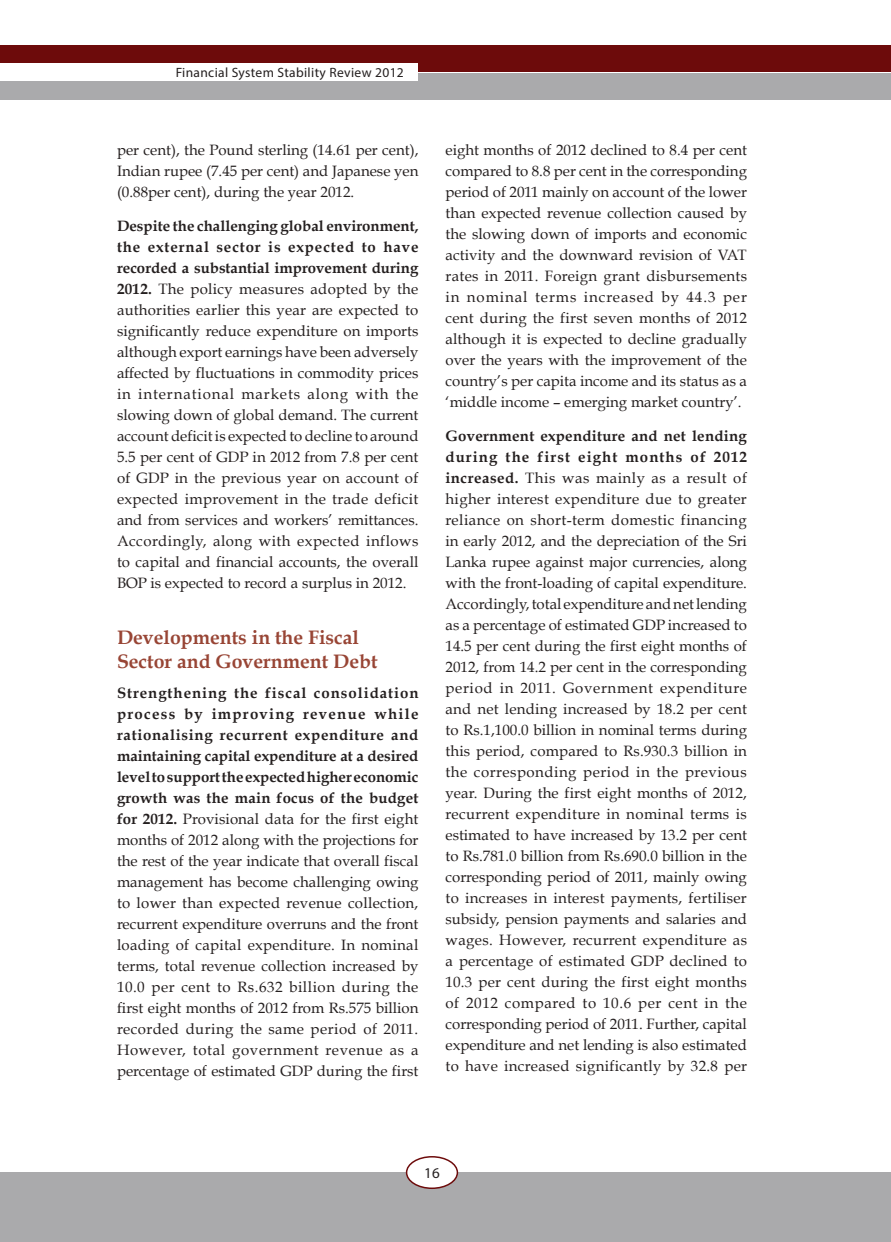
<style>
.page{position:relative;width:891px;height:1242px;background:#fff}
.page>*{position:absolute;margin:0;border:0;box-sizing:border-box;transform-origin:0 0}
.t1{font:700 19.5px/24px "Book Antiqua";color:#984535}
.t2{font:15px/21px "Book Antiqua";color:#241f1f;text-align:justify}
.t3{font:15px "Myriad Pro";color:#241f1f}
.t4{font:13.5px "Myriad Pro";letter-spacing:.025em;color:#241f1f}
.s1{font-weight:700}
</style>
<div class="page">
<div style="left:0;top:45px;width:891px;height:27px;background:#6d0b0b"></div>
<div style="left:0;top:73px;width:891px;height:27px;background:#aaaaac"></div>
<div style="left:0;top:63px;width:417px;height:18px;background:#fff"></div>
<div style="left:0;top:1173px;width:891px;height:69px;background:#aaaaac"></div>
<div style="left:407px;top:1157px;width:50px;height:31px;background:#fff;border-radius:50%"></div>
<div style="left:406px;top:1156px;width:52px;height:33px;border:2px solid #6d0b0b;border-radius:50%"></div>
<p class="t4" style="left:176px;top:64px;width:230px">Financial System Stability Review 2012</p>
<p class="t2" style="left:117px;top:139px;width:303px">per cent), the Pound sterling (14.61 per cent), Indian rupee (7.45 per cent) and Japanese yen (0.88per cent), during the year 2012.</p>
<p class="t2" style="left:117px;top:216px;width:303px"><span class="s1">Despite the challenging global environment, the external sector is expected to have recorded a substantial improvement during 2012.</span> The policy measures adopted by the authorities earlier this year are expected to significantly reduce expenditure on imports although export earnings have been adversely affected by fluctuations in commodity prices in international markets along with the slowing down of global demand. The current account deficit is expected to decline to around 5.5 per cent of GDP in 2012 from 7.8 per cent of GDP in the previous year on account of expected improvement in the trade deficit and from services and workers’ remittances.<br>Accordingly, along with expected inflows to capital and financial accounts, the overall BOP is expected to record a surplus in 2012.</p>
<h1 class="t1" style="left:117px;top:625px;width:262px">Developments in the Fiscal<br>Sector and Government Debt</h1>
<p class="t2" style="left:117px;top:682px;width:303px"><span class="s1">Strengthening the fiscal consolidation process by improving revenue while rationalising recurrent expenditure and maintaining capital expenditure at a desired level to support the expected higher economic growth was the main focus of the budget for 2012.</span> Provisional data for the first eight months of 2012 along with the projections for the rest of the year indicate that overall fiscal management has become challenging owing to lower than expected revenue collection, recurrent expenditure overruns and the front loading of capital expenditure. In nominal terms, total revenue collection increased by 10.0 per cent to Rs.632 billion during the first eight months of 2012 from Rs.575 billion recorded during the same period of 2011.<br>However, total government revenue as a percentage of estimated GDP during the first</p>
<p class="t2" style="left:446px;top:139px;width:303px">eight months of 2012 declined to 8.4 per cent compared to 8.8 per cent in the corresponding period of 2011 mainly on account of the lower than expected revenue collection caused by the slowing down of imports and economic activity and the downward revision of VAT rates in 2011. Foreign grant disbursements in nominal terms increased by 44.3 per cent during the first seven months of 2012 although it is expected to decline gradually over the years with the improvement of the country’s per capita income and its status as a ‘middle income – emerging market country’.</p>
<p class="t2" style="left:446px;top:426px;width:303px"><span class="s1">Government expenditure and net lending during the first eight months of 2012 increased.</span> This was mainly as a result of higher interest expenditure due to greater reliance on short-term domestic financing in early 2012, and the depreciation of the Sri Lanka rupee against major currencies, along with the front-loading of capital expenditure.<br>Accordingly, total expenditure and net lending as a percentage of estimated GDP increased to 14.5 per cent during the first eight months of 2012, from 14.2 per cent in the corresponding period in 2011. Government expenditure and net lending increased by 18.2 per cent to Rs.1,100.0 billion in nominal terms during this period, compared to Rs.930.3 billion in the corresponding period in the previous year. During the first eight months of 2012, recurrent expenditure in nominal terms is estimated to have increased by 13.2 per cent to Rs.781.0 billion from Rs.690.0 billion in the corresponding period of 2011, mainly owing to increases in interest payments, fertiliser subsidy, pension payments and salaries and wages. However, recurrent expenditure as a percentage of estimated GDP declined to 10.3 per cent during the first eight months of 2012 compared to 10.6 per cent in the corresponding period of 2011. Further, capital expenditure and net lending is also estimated to have increased significantly by 32.8 per</p>
<p class="t3" style="left:424px;top:1164px;width:17px">16</p>
</div>
